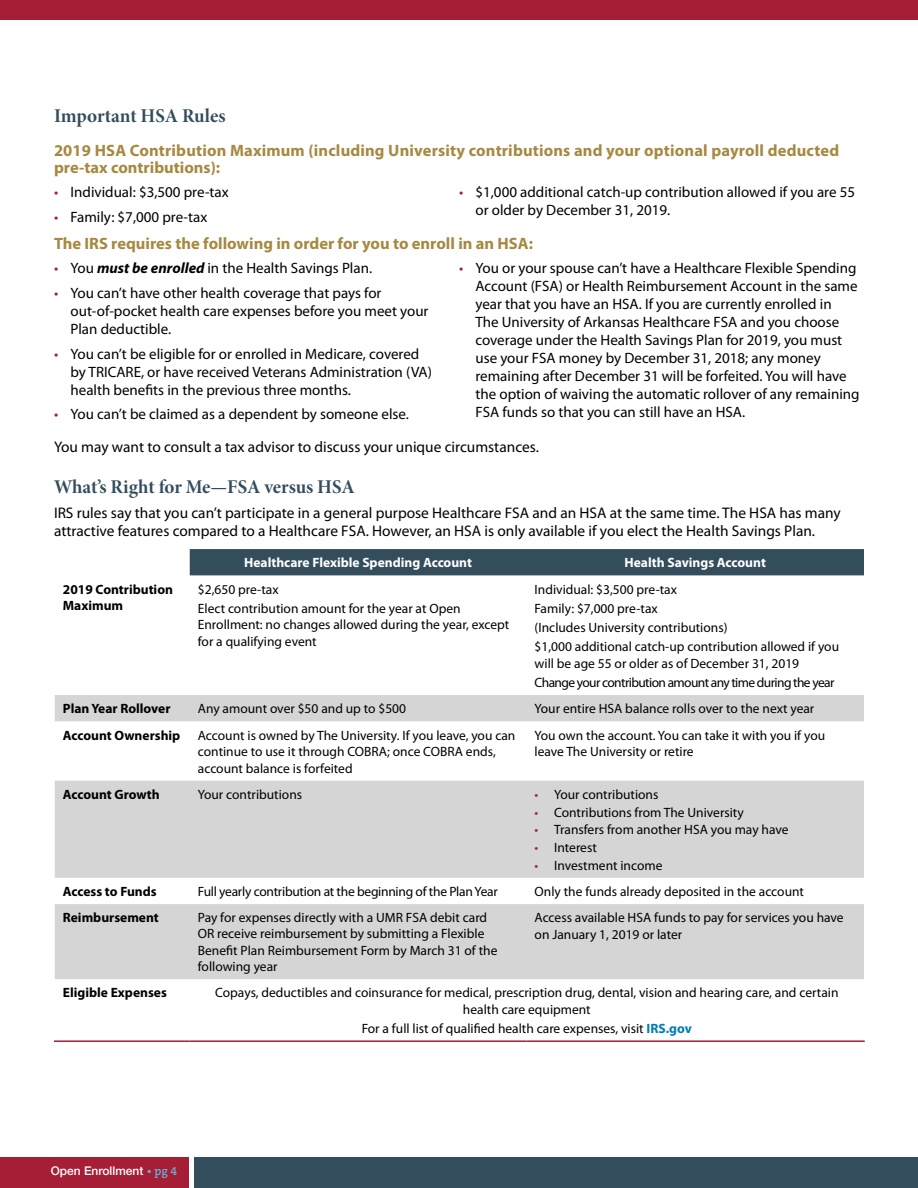
<style>
.page{position:relative;width:918px;height:1188px;background:#fff}
.page>*{position:absolute;margin:0;border:0;box-sizing:border-box;transform-origin:0 0}
.t1{font:19.5px "Minion Pro Bold Subh";letter-spacing:-.005em;color:#334d5c}
.t2{font:700 16.5px/17.2px "Myriad Pro";letter-spacing:.01em;color:#a68941}
.t3{font:15.3px/18px "Myriad Pro";color:#000}
.t4{font:15px/18px "Myriad Pro";color:#000}
.t5{font:13.5px/16.5px "Myriad Pro";color:#000}
.t6{font:700 13.5px/16.5px "Myriad Pro";color:#000}
.t7{font:13.5px/19.2px "Myriad Pro";letter-spacing:-.045em;color:#000}
.t8{font:700 13.5px "Myriad Pro";color:#fff}
.t9{font:13.5px "Myriad Pro";letter-spacing:-.02em;color:#000}
.t10{font:500 12px "Helvetica Neue LT Std";color:#fff}
.s1{color:#a51e36}
.s2{font-weight:700;font-style:italic}
.s3{font-weight:700;color:#007bbc}
.s4{font-family:"The Serif B W6";font-weight:600;color:#66b0d7}
</style>
<div class="page">
<div style="left:194px;top:1157px;width:724px;height:31px;background:#334d5c"></div>
<div style="left:0;top:1157px;width:189px;height:31px;background:#a51e36"></div>
<div style="left:0;top:0;width:918px;height:20px;background:#a51e36"></div>
<div style="left:190px;top:549px;width:674px;height:26px;background:#334d5c"></div>
<svg style="left:55px;top:695px;width:809px;height:284px;fill:#d6d5d6"></svg>
<hr style="left:54px;top:1040px;width:136px;height:2px;background:#a51e36">
<hr style="left:190px;top:1040px;width:336px;height:2px;background:#a51e36">
<hr style="left:526px;top:1040px;width:339px;height:2px;background:#a51e36">
<h1 class="t1" style="left:54px;top:103px;width:173px">Important HSA Rules</h1>
<p class="t2" style="left:54px;top:141px;width:787px">2019 HSA Contribution Maximum (including University contributions and your optional payroll deducted pre-tax contributions):</p>
<p class="t4" style="left:54px;top:183px;width:176px"><span class="s1">•</span> Individual: $3,500 pre-tax</p>
<p class="t4" style="left:54px;top:207px;width:155px"><span class="s1">•</span> Family: $7,000 pre-tax</p>
<p class="t4" style="left:476px;top:183px;width:381px;text-indent:-16px"><span class="s1">•</span> $1,000 additional catch-up contribution allowed if you are 55 or older by December 31, 2019.</p>
<p class="t2" style="left:54px;top:234px;width:481px">The IRS requires the following in order for you to enroll in an HSA:</p>
<p class="t4" style="left:54px;top:259px;width:320px"><span class="s1">•</span> You <span class="s2">must be enrolled</span> in the Health Savings Plan.</p>
<p class="t4" style="left:70px;top:284px;width:360px;text-indent:-16px"><span class="s1">•</span> You can’t have other health coverage that pays for out-of-pocket health care expenses before you meet your<br>Plan deductible.</p>
<p class="t4" style="left:70px;top:344px;width:363px;text-indent:-16px"><span class="s1">•</span> You can’t be eligible for or enrolled in Medicare, covered by TRICARE, or have received Veterans Administration (VA) health benefits in the previous three months.</p>
<p class="t4" style="left:54px;top:405px;width:356px"><span class="s1">•</span> You can’t be claimed as a dependent by someone else.</p>
<p class="t4" style="left:476px;top:259px;width:386px;text-indent:-16px"><span class="s1">•</span> You or your spouse can’t have a Healthcare Flexible Spending Account (FSA) or Health Reimbursement Account in the same year that you have an HSA. If you are currently enrolled in<br>The University of Arkansas Healthcare FSA and you choose coverage under the Health Savings Plan for 2019, you must use your FSA money by December 31, 2018; any money remaining after December 31 will be forfeited. You will have the option of waiving the automatic rollover of any remaining FSA funds so that you can still have an HSA.</p>
<p class="t3" style="left:54px;top:437px;width:486px">You may want to consult a tax advisor to discuss your unique circumstances.</p>
<h1 class="t1" style="left:54px;top:473px;width:302px">What’s Right for Me—FSA versus HSA</h1>
<p class="t3" style="left:54px;top:503px;width:788px">IRS rules say that you can’t participate in a general purpose Healthcare FSA and an HSA at the same time. The HSA has many attractive features compared to a Healthcare FSA. However, an HSA is only available if you elect the Health Savings Plan.</p>
<p class="t8" style="left:244px;top:554px;width:229px">Healthcare Flexible Spending Account</p>
<p class="t8" style="left:625px;top:554px;width:143px">Health Savings Account</p>
<p class="t6" style="left:63px;top:580px;width:112px">2019 Contribution<br>Maximum</p>
<p class="t5" style="left:198px;top:579px;width:264px;line-height:19.2px">$2,650 pre-tax<br>Elect contribution amount for the year at Open</p>
<p class="t5" style="left:198px;top:616px;width:313px">Enrollment: no changes allowed during the year, except for a qualifying event</p>
<p class="t5" style="left:535px;top:579px;width:306px;line-height:19.2px">Individual: $3,500 pre-tax<br>Family: $7,000 pre-tax<br>(Includes University contributions)<br>$1,000 additional catch-up contribution allowed if you</p>
<p class="t7" style="left:535px;top:653px;width:301px">will be age 55 or older as of December 31, 2019<br>Change your contribution amount any time during the year</p>
<p class="t6" style="left:63px;top:700px;width:109px">Plan Year Rollover</p>
<p class="t5" style="left:198px;top:700px;width:210px">Any amount over $50 and up to $500</p>
<p class="t5" style="left:535px;top:700px;width:281px">Your entire HSA balance rolls over to the next year</p>
<p class="t6" style="left:63px;top:726px;width:119px">Account Ownership</p>
<p class="t5" style="left:198px;top:727px;width:319px">Account is owned by The University. If you leave, you can continue to use it through COBRA; once COBRA ends, account balance is forfeited</p>
<p class="t5" style="left:535px;top:727px;width:292px">You own the account. You can take it with you if you leave The University or retire</p>
<p class="t6" style="left:63px;top:786px;width:98px">Account Growth</p>
<p class="t5" style="left:198px;top:786px;width:106px">Your contributions</p>
<p class="t5" style="left:535px;top:786px;width:125px"><span class="s1">•</span> Your contributions</p>
<p class="t5" style="left:535px;top:804px;width:211px"><span class="s1">•</span> Contributions from The University</p>
<p class="t5" style="left:535px;top:821px;width:256px"><span class="s1">•</span> Transfers from another HSA you may have</p>
<p class="t5" style="left:535px;top:839px;width:64px"><span class="s1">•</span> Interest</p>
<p class="t5" style="left:535px;top:857px;width:129px"><span class="s1">•</span> Investment income</p>
<p class="t6" style="left:63px;top:883px;width:95px">Access to Funds</p>
<p class="t9" style="left:198px;top:883px;width:301px">Full yearly contribution at the beginning of the Plan Year</p>
<p class="t5" style="left:535px;top:883px;width:271px">Only the funds already deposited in the account</p>
<p class="t6" style="left:63px;top:909px;width:98px">Reimbursement</p>
<p class="t5" style="left:198px;top:909px;width:301px">Pay for expenses directly with a UMR FSA debit card OR receive reimbursement by submitting a Flexible Benefit Plan Reimbursement Form by March 31 of the following year</p>
<p class="t5" style="left:535px;top:909px;width:311px">Access available HSA funds to pay for services you have on January 1, 2019 or later</p>
<p class="t6" style="left:63px;top:984px;width:106px">Eligible Expenses</p>
<p class="t5" style="left:215px;top:984px;width:625px;text-align:center">Copays, deductibles and coinsurance for medical, prescription drug, dental, vision and hearing care, and certain health care equipment</p>
<p class="t5" style="left:362px;top:1020px;width:332px">For a full list of qualified health care expenses, visit <span class="s3">IRS.gov</span></p>
<p class="t10" style="left:51px;top:1163px;width:128px">Open Enrollment <span class="s4">• pg 4</span></p>
</div>
